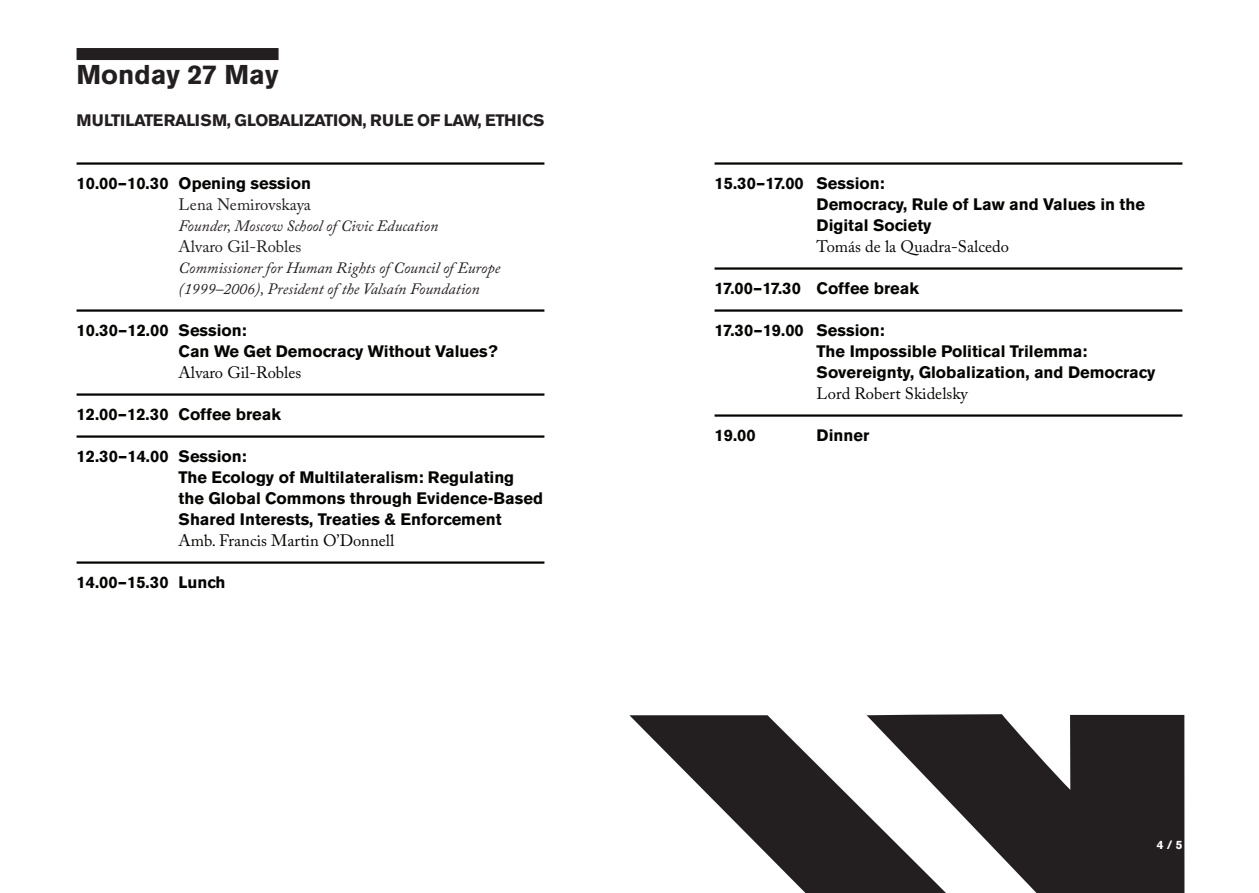
<style>
.page{position:relative;width:1259px;height:893px;background:#fff}
.page>*{position:absolute;margin:0;border:0;box-sizing:border-box;transform-origin:0 0}
.t1{font:700 27px "Akzidenz Grotesk BE";color:#231f20}
.t2{font:700 16.5px/21px "Akzidenz Grotesk BE";color:#040503}
.t3{font:16.5px "Adobe Caslon Pro";color:#040503}
.t4{font:700 16.5px "Akzidenz Grotesk BE";letter-spacing:-.025em;color:#231f20}
.t5{font:16.5px "Adobe Caslon Pro";color:#231f20}
.t6{font:italic 15.75px/21px "Adobe Caslon Pro";color:#231f20}
.t7{font:700 12px "Akzidenz Grotesk BE";color:#fff}
</style>
<div class="page">
<svg style="left:629px;top:714px;width:555px;height:179px;fill:#231f20"></svg>
<div style="left:77px;top:48px;width:201px;height:12px;background:#231f20"></div>
<hr style="left:77px;top:162px;width:467px;height:3px;background:#040503">
<hr style="left:77px;top:309px;width:467px;height:3px;background:#040503">
<hr style="left:77px;top:393px;width:467px;height:3px;background:#040503">
<hr style="left:77px;top:435px;width:467px;height:3px;background:#040503">
<hr style="left:77px;top:561px;width:467px;height:3px;background:#040503">
<hr style="left:714px;top:162px;width:468px;height:3px;background:#040503">
<hr style="left:714px;top:267px;width:468px;height:3px;background:#040503">
<hr style="left:714px;top:309px;width:468px;height:3px;background:#040503">
<hr style="left:714px;top:414px;width:468px;height:3px;background:#040503">
<h1 class="t1" style="left:77px;top:59px;width:203px">Monday 27 May</h1>
<p class="t4" style="left:77px;top:111px;width:469px">MULTILATERALISM, GLOBALIZATION, RULE OF LAW, ETHICS</p>
<p class="t2" style="left:77px;top:173px;width:236px">10.00–10.30 Opening session</p>
<p class="t5" style="left:179px;top:195px;width:134px">Lena Nemirovskaya</p>
<p class="t6" style="left:179px;top:215px;width:261px">Founder, Moscow School of Civic Education</p>
<p class="t5" style="left:179px;top:237px;width:124px">Alvaro Gil-Robles</p>
<p class="t6" style="left:179px;top:257px;width:323px">Commissioner for Human Rights of Council of Europe (1999–2006), President of the Valsaín Foundation</p>
<p class="t2" style="left:179px;top:320px;width:320px;text-indent:-102px">10.30–12.00 Session:<br>Can We Get Democracy Without Values?</p>
<p class="t3" style="left:179px;top:363px;width:124px">Alvaro Gil-Robles</p>
<p class="t2" style="left:77px;top:404px;width:206px">12.00–12.30 Coffee break</p>
<p class="t2" style="left:179px;top:446px;width:366px;text-indent:-102px">12.30–14.00 Session:<br>The Ecology of Multilateralism: Regulating the Global Commons through Evidence-Based Shared Interests, Treaties &amp; Enforcement</p>
<p class="t3" style="left:179px;top:531px;width:217px">Amb. Francis Martin O’Donnell</p>
<p class="t2" style="left:77px;top:572px;width:150px">14.00–15.30 Lunch</p>
<p class="t2" style="left:816px;top:173px;width:330px;text-indent:-102px">15.30–17.00 Session:<br>Democracy, Rule of Law and Values in the<br>Digital Society</p>
<p class="t3" style="left:816px;top:237px;width:194px">Tomás de la Quadra-Salcedo</p>
<p class="t2" style="left:714px;top:278px;width:206px">17.00–17.30 Coffee break</p>
<p class="t2" style="left:816px;top:320px;width:340px;text-indent:-102px">17.30–19.00 Session:<br>The Impossible Political Trilemma:<br>Sovereignty, Globalization, and Democracy</p>
<p class="t3" style="left:816px;top:384px;width:153px">Lord Robert Skidelsky</p>
<p class="t2" style="left:714px;top:425px;width:43px">19.00</p>
<p class="t2" style="left:816px;top:425px;width:54px">Dinner</p>
<p class="t7" style="left:1156px;top:838px;width:27px">4 / 5</p>
</div>
